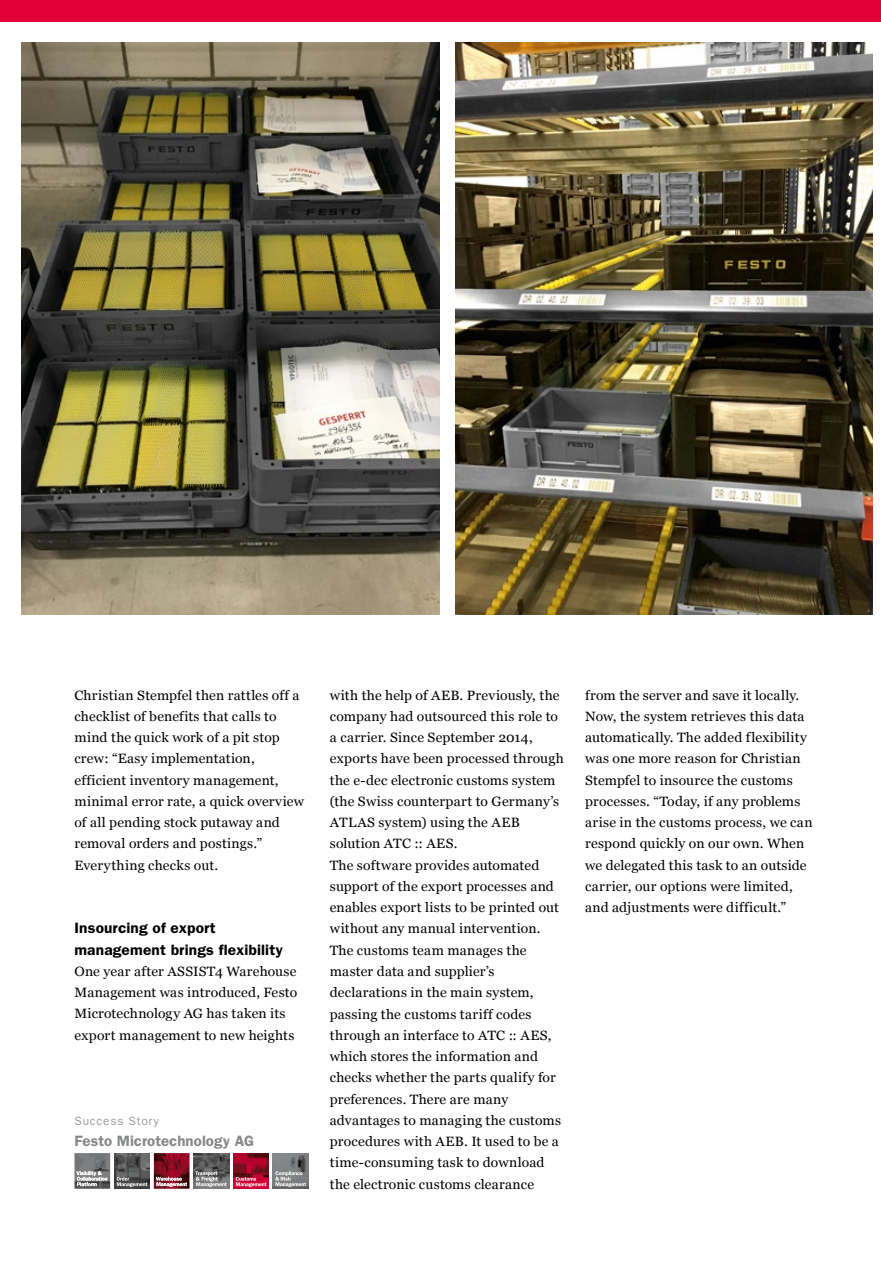
<style>
.page{position:relative;width:881px;height:1263px;background:#fff}
.page>*{position:absolute;margin:0;border:0;box-sizing:border-box;transform-origin:0 0}
.t1{font:600 15px/21.3px "Franklin Gothic LT";letter-spacing:.01em;color:#000}
.t2{font:600 15px "Franklin Gothic LT";letter-spacing:.005em;color:#868889}
.t3{font:13.5px/21.3px "Georgia";letter-spacing:.015em;color:#000}
.t4{font:12px "Franklin Gothic LT";letter-spacing:.065em;color:#9b9d9f}
</style>
<div class="page">
<img style="left:114px;top:1153px;width:36px;height:36px">
<svg style="left:117px;top:1177px;width:30px;height:10px"></svg>
<img style="left:273px;top:1153px;width:35px;height:36px">
<svg style="left:275px;top:1171px;width:31px;height:16px"></svg>
<img style="left:154px;top:1153px;width:35px;height:36px">
<svg style="left:156px;top:1177px;width:31px;height:10px"></svg>
<img style="left:193px;top:1153px;width:36px;height:36px">
<svg style="left:195px;top:1171px;width:32px;height:16px"></svg>
<img style="left:74px;top:1153px;width:36px;height:36px">
<svg style="left:76px;top:1171px;width:31px;height:15px"></svg>
<img style="left:233px;top:1153px;width:36px;height:36px">
<svg style="left:235px;top:1177px;width:31px;height:10px"></svg>
<img style="left:21px;top:43px;width:418px;height:571px">
<img style="left:455px;top:43px;width:417px;height:571px">
<div style="left:0;top:0;width:880px;height:21px;background:#e3003a"></div>
<p class="t3" style="left:74px;top:684px;width:231px">Christian Stempfel then rattles off a checklist of benefits that calls to mind the quick work of a pit stop crew: “Easy implementation, efficient inventory management, minimal error rate, a quick overview of all pending stock putaway and removal orders and postings.”<br>Everything checks out.</p>
<p class="t1" style="left:74px;top:918px;width:210px">Insourcing of export management brings flexibility</p>
<p class="t3" style="left:74px;top:961px;width:224px">One year after ASSIST4 Warehouse Management was introduced, Festo Microtechnology AG has taken its export management to new heights</p>
<p class="t4" style="left:74px;top:1114px;width:86px">Success Story</p>
<p class="t2" style="left:74px;top:1132px;width:181px">Festo Microtechnology AG</p>
<p class="t3" style="left:330px;top:684px;width:235px">with the help of AEB. Previously, the company had outsourced this role to a carrier. Since September 2014, exports have been processed through the e-dec electronic customs system (the Swiss counterpart to Germany’s ATLAS system) using the AEB solution ATC :: AES.<br>The software provides automated support of the export processes and enables export lists to be printed out without any manual intervention.<br>The customs team manages the master data and supplier’s declarations in the main system, passing the customs tariff codes through an interface to ATC :: AES, which stores the information and checks whether the parts qualify for preferences. There are many advantages to managing the customs procedures with AEB. It used to be a time-consuming task to download the electronic customs clearance</p>
<p class="t3" style="left:585px;top:685px;width:229px">from the server and save it locally.<br>Now, the system retrieves this data automatically. The added flexibility was one more reason for Christian Stempfel to insource the customs processes. “Today, if any problems arise in the customs process, we can respond quickly on our own. When we delegated this task to an outside carrier, our options were limited, and adjustments were difficult.”</p>
</div>
